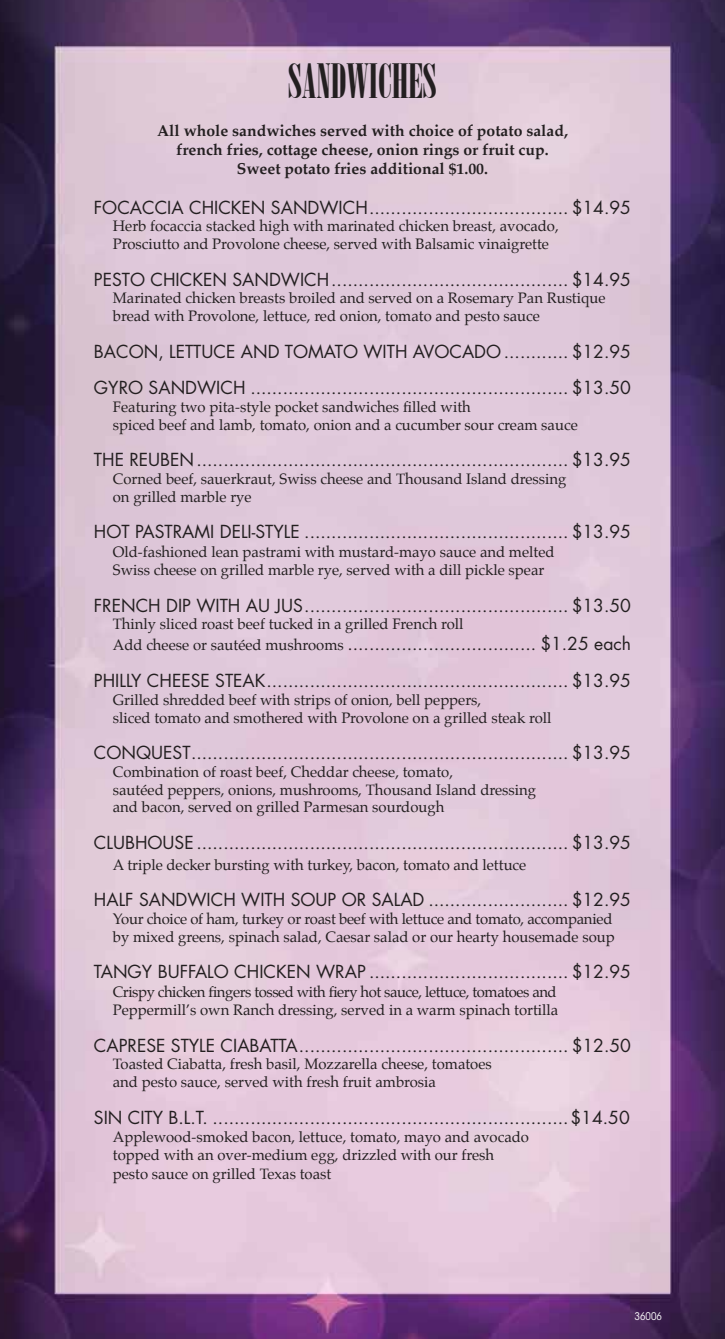
<style>
.page{position:relative;width:725px;height:1339px;background:#fff}
.page>*{position:absolute;margin:0;border:0;box-sizing:border-box;transform-origin:0 0}
.t1{font:47.25px "Onyx";color:#231f20}
.t2{font:17.5px/36.4px "Futura Std";color:#231f20}
.t3{font:700 15.75px/18.9px "Palatino";color:#231f20;text-align:center}
.t4{font:14.88px/17.8px "Palatino";color:#231f20}
.t5{font:14.88px/17.8px "Palatino";letter-spacing:-.03em;color:#231f20}
.t6{font:condensed 10.5px "ITC Avant Garde Std";color:#fff}
.s1{font-family:"Palatino";font-size:14.88px}
.s2{font-style:inherit}
</style>
<div class="page">
<img style="left:0;top:0;width:724px;height:1339px">
<h1 class="t1" style="left:288px;top:54px;width:150px">SANDWICHES</h1>
<p class="t3" style="left:157px;top:121px;width:412px">All whole sandwiches served with choice of potato salad, french fries, cottage cheese, onion rings or fruit cup.<br>Sweet potato fries additional $1.00.</p>
<p class="t2" style="left:94px;top:189px;width:538px">FOCACCIA CHICKEN SANDWICH..................................... $14.95</p>
<p class="t4" style="left:113px;top:217px;width:447px">Herb focaccia stacked high with marinated chicken breast, avocado,<br>Prosciutto and Provolone cheese, served with Balsamic vinaigrette</p>
<p class="t2" style="left:94px;top:261px;width:538px">PESTO CHICKEN SANDWICH............................................ $14.95</p>
<p class="t4" style="left:113px;top:289px;width:494px">Marinated chicken breasts broiled and served on a Rosemary Pan Rustique bread with Provolone, lettuce, red onion, tomato and pesto sauce</p>
<p class="t2" style="left:94px;top:333px;width:538px">BACON, LETTUCE AND TOMATO WITH AVOCADO ............ $12.95<br>GYRO SANDWICH ........................................................... $13.50</p>
<p class="t4" style="left:113px;top:398px;width:466px">Featuring two pita-style pocket sandwiches filled with<br>spiced beef and lamb, tomato, onion and a cucumber sour cream sauce</p>
<p class="t2" style="left:94px;top:442px;width:538px">THE REUBEN..................................................................... $13.95</p>
<p class="t4" style="left:113px;top:470px;width:455px">Corned beef, sauerkraut, Swiss cheese and Thousand Island dressing on grilled marble rye</p>
<p class="t2" style="left:94px;top:514px;width:538px">HOT PASTRAMI DELI-STYLE ................................................. $13.95</p>
<p class="t4" style="left:113px;top:543px;width:443px">Old-fashioned lean pastrami with mustard-mayo sauce and melted<br>Swiss cheese on grilled marble rye, served with a dill pickle spear</p>
<p class="t2" style="left:94px;top:587px;width:538px">FRENCH DIP WITH AU JUS................................................. $13.50</p>
<p class="t4" style="left:113px;top:615px;width:352px">Thinly sliced roast beef tucked in a grilled French roll</p>
<p class="t2" style="left:94px;top:626px;width:538px;text-align:right"><span class="s1">Add cheese or sautéed mushrooms</span> ................................... $1.25 each<br>PHILLY CHEESE STEAK........................................................ $13.95</p>
<p class="t4" style="left:113px;top:690px;width:440px">Grilled shredded beef with strips of onion, bell peppers,<br>sliced tomato and smothered with Provolone on a grilled steak roll</p>
<p class="t2" style="left:94px;top:734px;width:538px">CONQUEST...................................................................... $13.95</p>
<p class="t4" style="left:113px;top:763px;width:425px">Combination of roast beef, Cheddar cheese, tomato,<br>sautéed peppers, onions, mushrooms, Thousand Island dressing and bacon, served on grilled Parmesan sourdough</p>
<p class="t2" style="left:94px;top:824px;width:538px">CLUBHOUSE ..................................................................... $13.95</p>
<p class="t4" style="left:113px;top:856px;width:415px">A triple decker bursting with turkey, bacon, tomato and lettuce</p>
<p class="t2" style="left:94px;top:882px;width:538px">HALF SANDWICH WITH SOUP OR SALAD .......................... $12.95</p>
<p class="t4" style="left:113px;top:910px;width:503px">Your choice of ham, turkey or roast beef with lettuce and tomato, accompanied by mixed greens, spinach salad, Caesar salad or our hearty housemade soup</p>
<p class="t2" style="left:94px;top:954px;width:538px">TANGY BUFFALO CHICKEN WRAP ..................................... $12.95</p>
<p class="t5" style="left:113px;top:983px;width:447px">Crispy chicken fingers tossed with fiery hot sauce, lettuce, tomatoes and<br>Peppermill’s own Ranch dressing, served in a warm spinach tortilla</p>
<p class="t2" style="left:94px;top:1027px;width:538px">CAPRESE STYLE CIABATTA.................................................. $12.50</p>
<p class="t4" style="left:113px;top:1055px;width:380px">Toasted Ciabatta, fresh basil, Mozzarella cheese, tomatoes and pesto sauce, served with fresh fruit ambrosia</p>
<p class="t2" style="left:94px;top:1099px;width:537px">SIN CITY B.L.T<span class="s2">.</span> ..................................................................$14.50</p>
<p class="t4" style="left:113px;top:1127px;width:417px;line-height:18.9px">Applewood-smoked bacon, lettuce, tomato, mayo and avocado topped with an over-medium egg, drizzled with our fresh pesto sauce on grilled Texas toast</p>
<p class="t6" style="left:634px;top:1310px;width:29px">36006</p>
</div>
